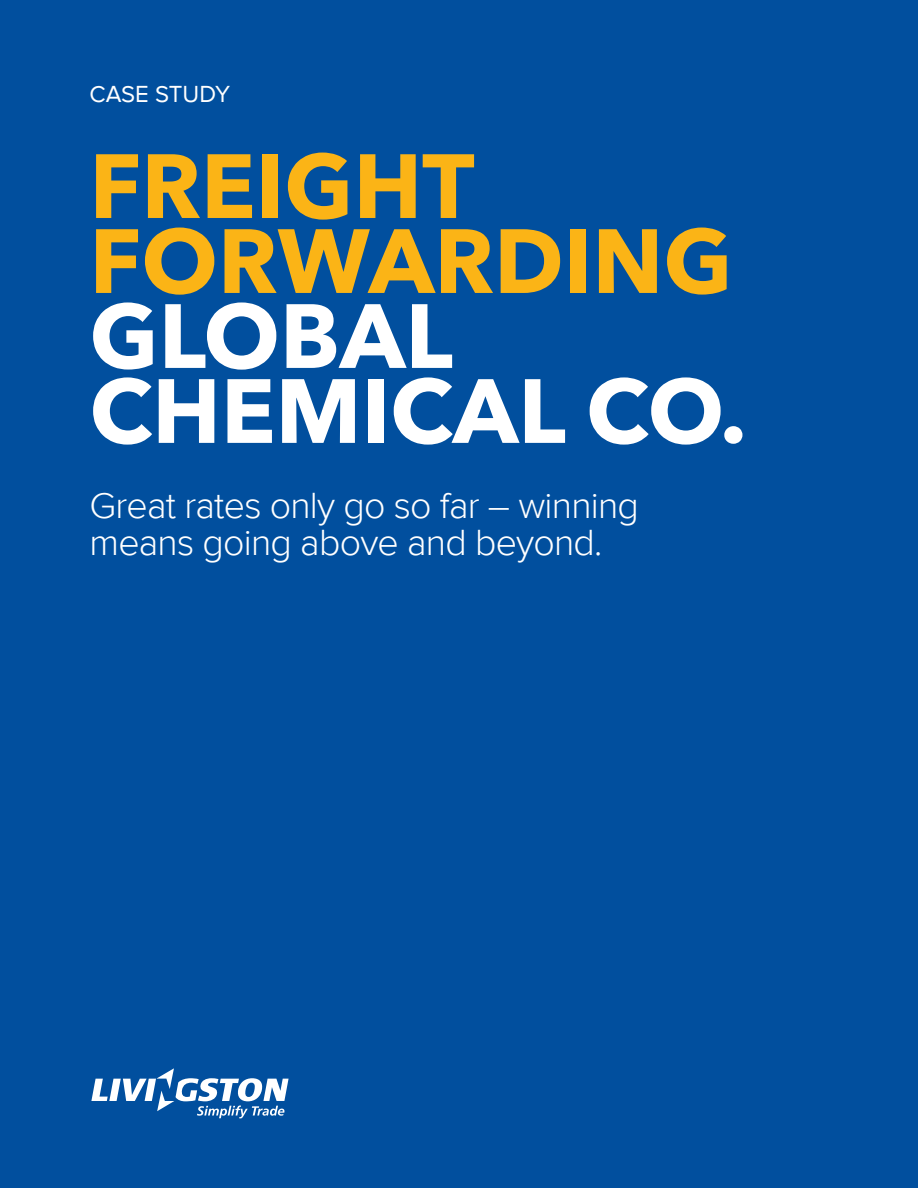
<style>
.page{position:relative;width:918px;height:1188px;background:#014f9e}
.page>*{position:absolute;margin:0;border:0;box-sizing:border-box;transform-origin:0 0}
.t1{font:700 90px/75px "Avenir Next LTW01";color:#fbb416}
.t2{font:700 90px/75px "Avenir Next LTW01";color:#fff}
.t3{font:300 37.5px/37.5px "Proxima Nova";letter-spacing:-.02em;color:#fff}
.t4{font:24px "Proxima Nova";letter-spacing:-.005em;color:#fff}
</style>
<div class="page">
<svg style="left:91px;top:1068px;width:198px;height:50px"></svg>
<p class="t4" style="left:90px;top:81px;width:142px">CASE STUDY</p>
<h1 class="t1" style="left:90px;top:148px;width:645px">FREIGHT<br>FORWARDING</h1>
<h1 class="t2" style="left:90px;top:298px;width:659px">GLOBAL<br>CHEMICAL CO.</h1>
<p class="t3" style="left:90px;top:487px;width:551px">Great rates only go so far – winning means going above and beyond.</p>
</div>
